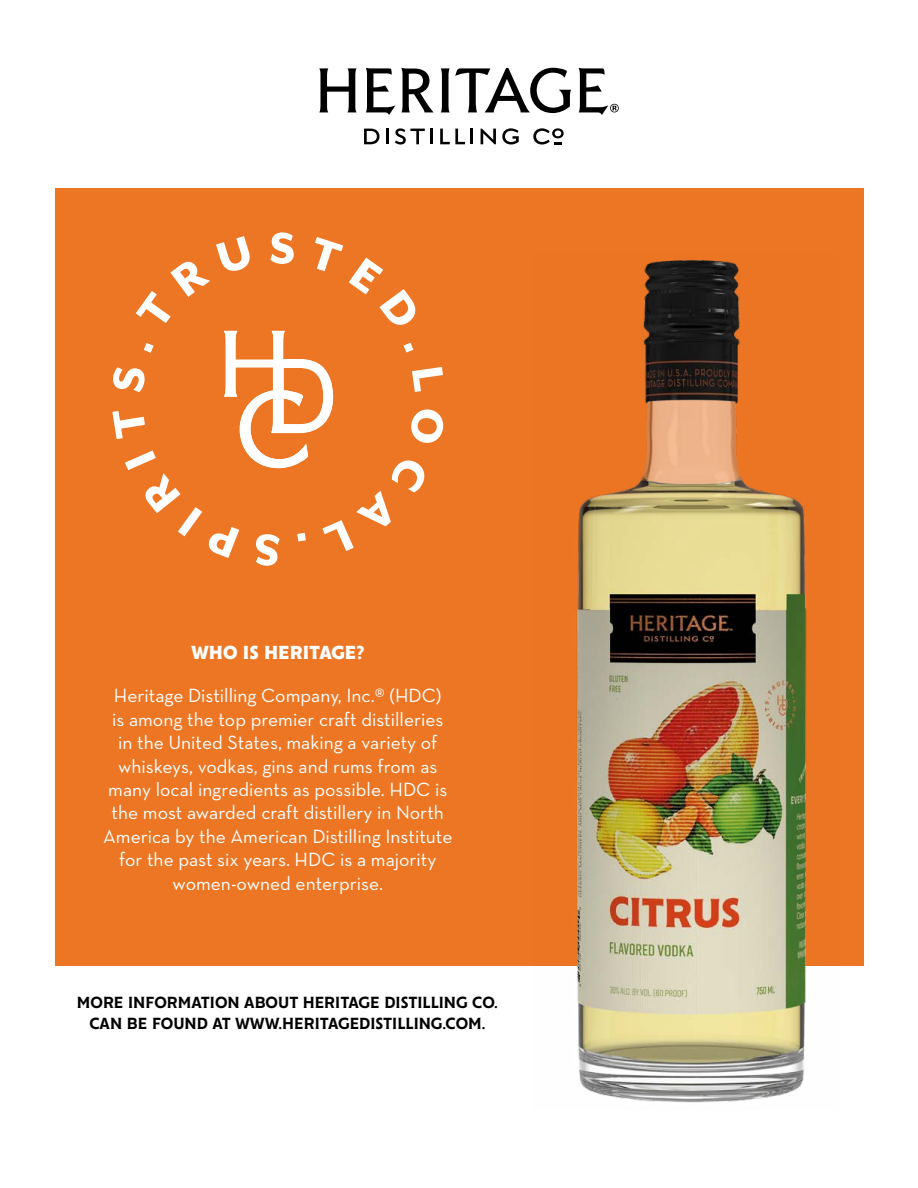
<style>
.page{position:relative;width:918px;height:1188px;background:#fff}
.page>*{position:absolute;margin:0;border:0;box-sizing:border-box;transform-origin:0 0}
.t1{font:700 21px "Cenzo Flare";color:#fff}
.t2{font:19.5px/23.4px "Neutra Text";color:#fff;text-align:center}
.t3{font:500 18px/21.6px "Cenzo Flare";color:#000;text-align:center}
</style>
<div class="page">
<div style="left:56px;top:188px;width:808px;height:777px;background:#ec7624"></div>
<svg style="left:319px;top:68px;width:37px;height:44px"></svg>
<svg style="left:441px;top:68px;width:130px;height:45px"></svg>
<svg style="left:401px;top:68px;width:32px;height:44px"></svg>
<svg style="left:366px;top:68px;width:29px;height:47px"></svg>
<svg style="left:579px;top:68px;width:40px;height:47px"></svg>
<svg style="left:364px;top:129px;width:15px;height:15px"></svg>
<hr style="left:386px;top:129px;width:3px;height:15px;background:#000">
<hr style="left:430px;top:129px;width:3px;height:15px;background:#000">
<svg style="left:440px;top:129px;width:25px;height:15px"></svg>
<svg style="left:471px;top:129px;width:2px;height:15px"></svg>
<svg style="left:481px;top:129px;width:15px;height:15px"></svg>
<svg style="left:502px;top:128px;width:17px;height:17px"></svg>
<svg style="left:395px;top:128px;width:30px;height:17px"></svg>
<svg style="left:533px;top:128px;width:31px;height:17px"></svg>
<svg style="left:112px;top:232px;width:332px;height:334px"></svg>
<img style="left:534px;top:260px;width:305px;height:843px">
<p class="t1" style="left:191px;top:641px;width:175px">WHO IS HERITAGE?</p>
<p class="t2" style="left:103px;top:684px;width:351px">Heritage Distilling Company, Inc.® (HDC)<br>is among the top premier craft distilleries in the United States, making a variety of whiskeys, vodkas, gins and rums from as many local ingredients as possible. HDC is the most awarded craft distillery in North America by the American Distilling Institute for the past six years. HDC is a majority women-owned enterprise.</p>
<p class="t3" style="left:77px;top:992px;width:423px">MORE INFORMATION ABOUT HERITAGE DISTILLING CO.<br>CAN BE FOUND AT WWW.HERITAGEDISTILLING.COM.</p>
</div>
